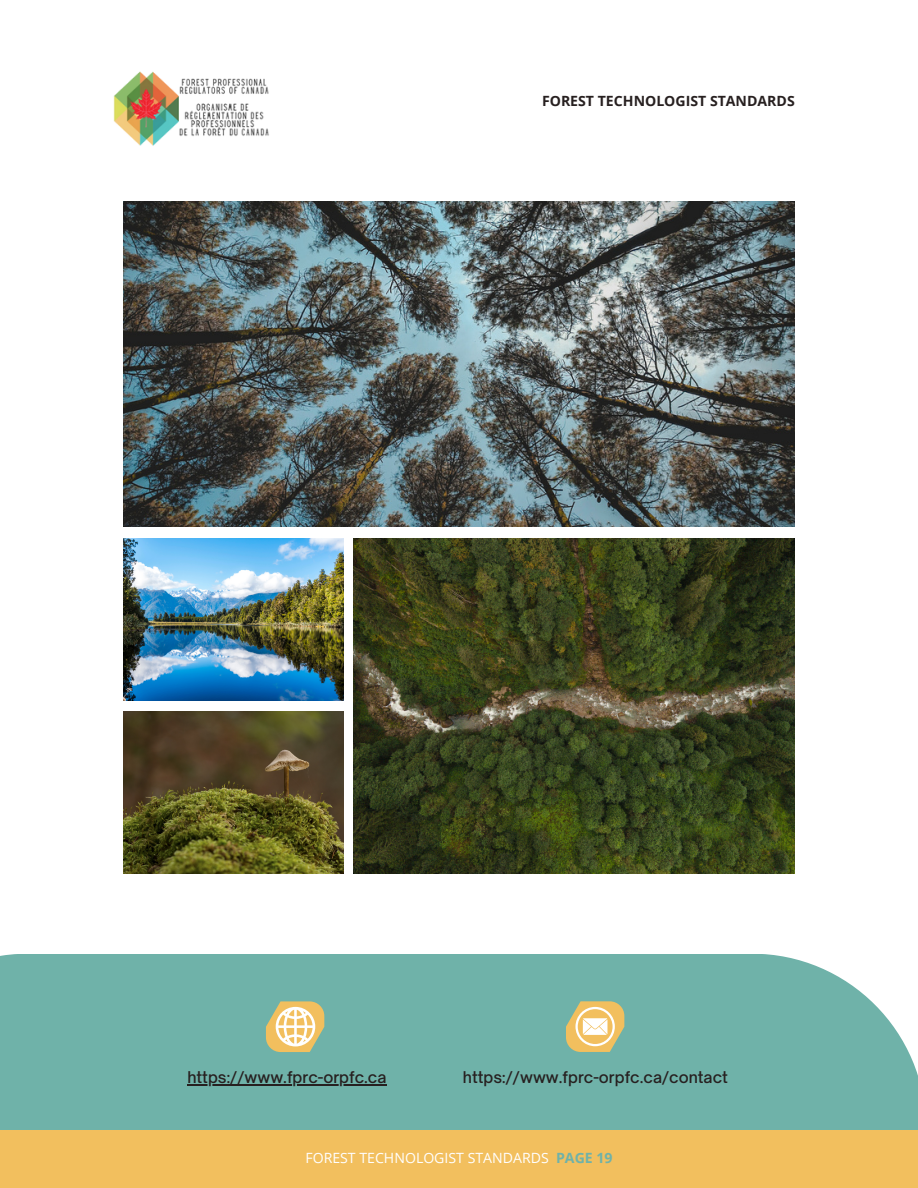
<style>
.page{position:relative;width:918px;height:1188px;background:#fff}
.page>*{position:absolute;margin:0;border:0;box-sizing:border-box;transform-origin:0 0}
.t1{font:500 15.45px "Open Sauce One";color:#272020}
.t2{font:14.1px "Open Sans";color:#fff}
.t3{font:700 14.1px "Open Sans";color:#272020}
.s1{font-weight:700;color:#6fb2a9}
</style>
<div class="page">
<div style="left:0;top:954px;width:918px;height:234px;background:#6fb2a9"></div>
<img style="left:123px;top:202px;width:672px;height:325px">
<img style="left:123px;top:538px;width:221px;height:162px">
<img style="left:123px;top:711px;width:221px;height:162px">
<img style="left:354px;top:538px;width:441px;height:335px">
<div style="left:0;top:1130px;width:918px;height:58px;background:#f2bf5e"></div>
<img style="left:113px;top:71px;width:156px;height:75px">
<svg style="left:266px;top:1001px;width:58px;height:51px;background:#e0cc91"></svg>
<hr style="left:187px;top:1084px;width:199px;height:2px;background:#272020">
<svg style="left:566px;top:1001px;width:58px;height:51px;background:#dfca8c"></svg>
<p class="t3" style="left:542px;top:91px;width:254px">FOREST TECHNOLOGIST STANDARDS</p>
<p class="t1" style="left:187px;top:1068px;width:201px">https://www.fprc-orpfc.ca</p>
<p class="t1" style="left:463px;top:1068px;width:267px">https://www.fprc-orpfc.ca/contact</p>
<p class="t2" style="left:305px;top:1148px;width:309px">FOREST TECHNOLOGIST STANDARDS <span class="s1">PAGE 19</span></p>
</div>
